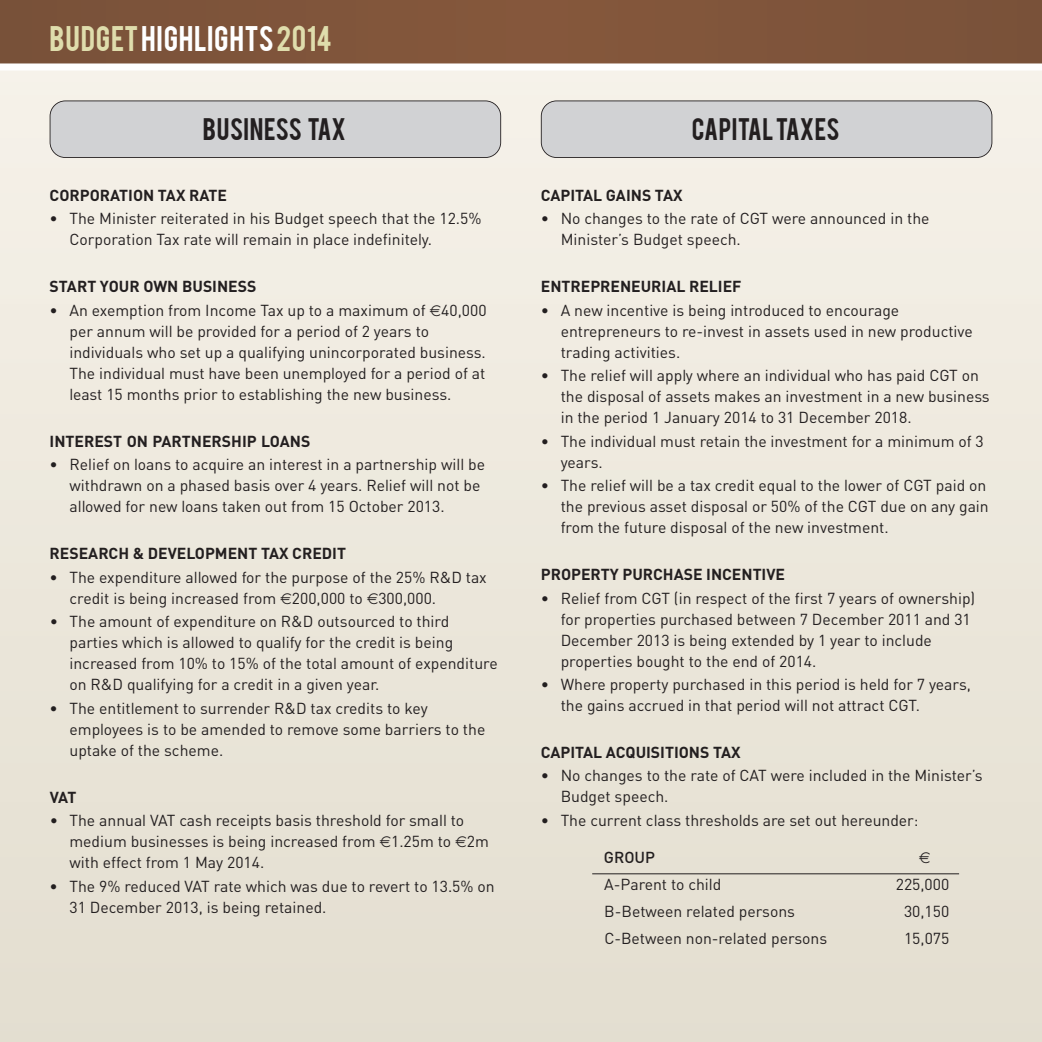
<style>
.page{position:relative;width:1042px;height:1042px;background:#ebe7db}
.page>*{position:absolute;margin:0;border:0;box-sizing:border-box;transform-origin:0 0}
.t1{font:28px "Bebas";letter-spacing:.025em;color:#dfddac}
.t2{font:24.5px "Bebas";letter-spacing:.015em;color:#231f20}
.t3{font:15.75px/21px "Converse DIN Regular";color:#231f20}
.t4{font:15.75px "Converse DIN Bold";color:#231f20}
.t5{font:15.75px "Converse DIN Medium";color:#231f20}
.s1{color:#fff}
</style>
<div class="page">
<div style="left:0;top:0;width:1042px;height:66px;background:#7f543b"></div>
<div style="left:0;top:63px;width:1042px;height:7px;background:#fff"></div>
<div style="left:50px;top:101px;width:451px;height:56px;background:#d1d2d4;border-radius:15px"></div>
<div style="left:50px;top:100px;width:451px;height:58px;border:2px solid #231f20;border-radius:16px"></div>
<div style="left:541px;top:101px;width:451px;height:56px;background:#d1d2d4;border-radius:15px"></div>
<div style="left:541px;top:100px;width:451px;height:58px;border:2px solid #231f20;border-radius:16px"></div>
<hr style="left:592px;top:873px;width:367px;height:1px;background:#231f20">
<h1 class="t1" style="left:50px;top:18px;width:284px">BUDGET<span class="s1">HIGHLIGHTS</span> 2014</h1>
<h2 class="t2" style="left:203px;top:112px;width:145px">BUSINESS TAX</h2>
<h2 class="t2" style="left:692px;top:112px;width:149px">CAPITAL TAXES</h2>
<p class="t4" style="left:50px;top:186px;width:179px">CORPORATION TAX RATE</p>
<p class="t3" style="left:69px;top:208px;width:413px;text-indent:-20px">• The Minister reiterated in his Budget speech that the 12.5%<br>Corporation Tax rate will remain in place indefinitely.</p>
<p class="t4" style="left:50px;top:277px;width:208px">START YOUR OWN BUSINESS</p>
<p class="t3" style="left:69px;top:300px;width:418px;text-indent:-20px">• An exemption from Income Tax up to a maximum of 40,000 per annum will be provided for a period of 2 years to individuals who set up a qualifying unincorporated business.<br>The individual must have been unemployed for a period of at least 15 months prior to establishing the new business.</p>
<p class="t4" style="left:50px;top:432px;width:262px">INTEREST ON PARTNERSHIP LOANS</p>
<p class="t3" style="left:69px;top:454px;width:417px;text-indent:-20px">• Relief on loans to acquire an interest in a partnership will be withdrawn on a phased basis over 4 years. Relief will not be allowed for new loans taken out from 15 October 2013.</p>
<p class="t4" style="left:50px;top:544px;width:298px">RESEARCH &amp; DEVELOPMENT TAX CREDIT</p>
<p class="t3" style="left:70px;top:566px;width:419px;text-indent:-20px">• The expenditure allowed for the purpose of the 25% R&amp;D tax credit is being increased from 200,000 to 300,000.</p>
<p class="t3" style="left:69px;top:611px;width:430px;text-indent:-20px">• The amount of expenditure on R&amp;D outsourced to third parties which is allowed to qualify for the credit is being increased from 10% to 15% of the total amount of expenditure on R&amp;D qualifying for a credit in a given year.</p>
<p class="t3" style="left:70px;top:697px;width:417px;text-indent:-20px">• The entitlement to surrender R&amp;D tax credits to key employees is to be amended to remove some barriers to the uptake of the scheme.</p>
<p class="t4" style="left:50px;top:788px;width:28px">VAT</p>
<p class="t3" style="left:69px;top:810px;width:421px;text-indent:-20px">• The annual VAT cash receipts basis threshold for small to medium businesses is being increased from 1.25m to 2m with effect from 1 May 2014.</p>
<p class="t3" style="left:69px;top:875px;width:427px;text-indent:-20px">• The 9% reduced VAT rate which was due to revert to 13.5% on<br>31 December 2013, is being retained.</p>
<p class="t4" style="left:541px;top:186px;width:143px">CAPITAL GAINS TAX</p>
<p class="t3" style="left:561px;top:208px;width:370px;text-indent:-20px">• No changes to the rate of CGT were announced in the<br>Minister’s Budget speech.</p>
<p class="t4" style="left:541px;top:277px;width:202px">ENTREPRENEURIAL RELIEF</p>
<p class="t3" style="left:561px;top:300px;width:414px;text-indent:-20px">• A new incentive is being introduced to encourage entrepreneurs to re-invest in assets used in new productive trading activities.</p>
<p class="t3" style="left:561px;top:365px;width:430px;text-indent:-20px">• The relief will apply where an individual who has paid CGT on the disposal of assets makes an investment in a new business in the period 1 January 2014 to 31 December 2018.</p>
<p class="t3" style="left:561px;top:430px;width:425px;text-indent:-20px">• The individual must retain the investment for a minimum of 3 years.</p>
<p class="t3" style="left:561px;top:475px;width:430px;text-indent:-20px">• The relief will be a tax credit equal to the lower of CGT paid on the previous asset disposal or 50% of the CGT due on any gain from the future disposal of the new investment.</p>
<p class="t4" style="left:541px;top:565px;width:246px">PROPERTY PURCHASE INCENTIVE</p>
<p class="t3" style="left:561px;top:587px;width:416px;text-indent:-20px">• Relief from CGT (in respect of the first 7 years of ownership) for properties purchased between 7 December 2011 and 31<br>December 2013 is being extended by 1 year to include properties bought to the end of 2014.</p>
<p class="t3" style="left:561px;top:674px;width:412px;text-indent:-20px">• Where property purchased in this period is held for 7 years, the gains accrued in that period will not attract CGT.</p>
<p class="t4" style="left:541px;top:743px;width:201px">CAPITAL ACQUISITIONS TAX</p>
<p class="t3" style="left:561px;top:765px;width:423px;text-indent:-20px">• No changes to the rate of CAT were included in the Minister’s<br>Budget speech.</p>
<p class="t3" style="left:541px;top:810px;width:379px">• The current class thresholds are set out hereunder:</p>
<p class="t5" style="left:604px;top:848px;width:53px">GROUP</p>
<p class="t3" style="left:604px;top:874px;width:119px">A-Parent to child</p>
<p class="t3" style="left:896px;top:874px;width:55px">225,000</p>
<p class="t3" style="left:604px;top:901px;width:192px">B-Between related persons</p>
<p class="t3" style="left:904px;top:901px;width:47px">30,150</p>
<p class="t3" style="left:604px;top:928px;width:224px">C-Between non-related persons</p>
<p class="t3" style="left:904px;top:928px;width:47px">15,075</p>
</div>
